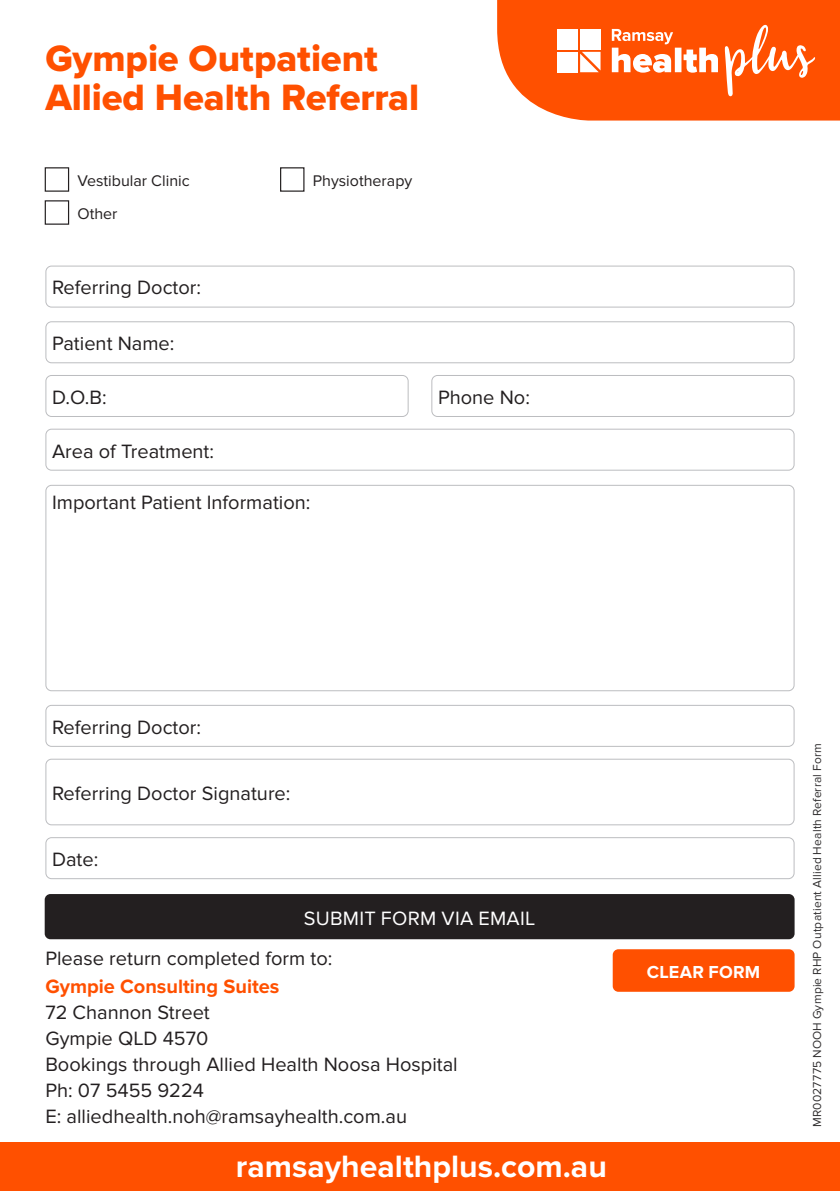
<style>
.page{position:relative;width:840px;height:1191px;background:#fff}
.page>*{position:absolute;margin:0;border:0;box-sizing:border-box;transform-origin:0 0}
.t1{font:38px/39.2px "Proxima Nova Extrabld";color:#ff5000}
.t2{font:700 32px "Proxima Nova";color:#fff}
.t3{font:20px/26px "Proxima Nova";color:#231f20}
.t4{font:700 20px "Proxima Nova";color:#ff5000}
.t5{font:20px "Proxima Nova";letter-spacing:.015em;color:#fff}
.t6{font:700 18px "Proxima Nova";letter-spacing:.015em;color:#fff}
.t7{font:16px "Proxima Nova";color:#231f20}
.t8{font:12px "Proxima Nova";letter-spacing:.015em;color:#312f30}
</style>
<div class="page">
<svg style="left:497px;top:0;width:342px;height:121px;background:#ff5c11"></svg>
<div style="left:557px;top:29px;width:20px;height:20px;background:#fff"></div>
<div style="left:579px;top:29px;width:21px;height:20px;background:#fff"></div>
<div style="left:557px;top:52px;width:20px;height:20px;background:#fff"></div>
<svg style="left:579px;top:52px;width:21px;height:20px"></svg>
<svg style="left:724px;top:24px;width:90px;height:72px;background:#ff7130"></svg>
<svg style="left:611px;top:29px;width:106px;height:44px"></svg>
<div style="left:45px;top:894px;width:749px;height:45px;background:#231f20;border-radius:6px"></div>
<div style="left:45px;top:321px;width:749px;height:42px;border:1px solid #bcbdc0;border-radius:6px"></div>
<div style="left:45px;top:429px;width:749px;height:42px;border:1px solid #bcbdc0;border-radius:6px"></div>
<div style="left:45px;top:705px;width:749px;height:42px;border:1px solid #bcbdc0;border-radius:6px"></div>
<div style="left:45px;top:758px;width:749px;height:67px;border:1px solid #bcbdc0;border-radius:6px"></div>
<div style="left:45px;top:837px;width:749px;height:42px;border:1px solid #bcbdc0;border-radius:6px"></div>
<div style="left:45px;top:265px;width:749px;height:42px;border:1px solid #bcbdc0;border-radius:6px"></div>
<div style="left:45px;top:485px;width:749px;height:206px;border:1px solid #bcbdc0;border-radius:6px"></div>
<div style="left:45px;top:375px;width:363px;height:42px;border:1px solid #bcbdc0;border-radius:6px"></div>
<div style="left:431px;top:375px;width:363px;height:42px;border:1px solid #bcbdc0;border-radius:6px"></div>
<div style="left:280px;top:167px;width:24px;height:25px;border:1px solid #231f20"></div>
<div style="left:45px;top:167px;width:24px;height:25px;border:1px solid #231f20"></div>
<div style="left:45px;top:200px;width:24px;height:25px;border:1px solid #231f20"></div>
<div style="left:612px;top:949px;width:182px;height:42px;background:#ff5000;border-radius:6px"></div>
<div style="left:0;top:1142px;width:839px;height:49px;background:#ff5000"></div>
<h1 class="t1" style="left:45px;top:40px;width:375px">Gympie Outpatient<br>Allied Health Referral</h1>
<p class="t7" style="left:77px;top:171px;width:114px">Vestibular Clinic</p>
<p class="t7" style="left:312px;top:171px;width:101px">Physiotherapy</p>
<p class="t7" style="left:77px;top:204px;width:42px">Other</p>
<p class="t3" style="left:52px;top:275px;width:150px">Referring Doctor:</p>
<p class="t3" style="left:52px;top:331px;width:124px">Patient Name:</p>
<p class="t3" style="left:52px;top:384px;width:56px">D.O.B:</p>
<p class="t3" style="left:438px;top:384px;width:93px">Phone No:</p>
<p class="t3" style="left:52px;top:438px;width:163px">Area of Treatment:</p>
<p class="t3" style="left:52px;top:490px;width:260px">Important Patient Information:</p>
<p class="t3" style="left:52px;top:714px;width:150px">Referring Doctor:</p>
<p class="t3" style="left:52px;top:780px;width:240px">Referring Doctor Signature:</p>
<p class="t3" style="left:52px;top:846px;width:48px">Date:</p>
<p class="t5" style="left:303px;top:906px;width:233px">SUBMIT FORM VIA EMAIL</p>
<p class="t3" style="left:45px;top:945px;width:288px">Please return completed form to:</p>
<p class="t4" style="left:45px;top:975px;width:235px">Gympie Consulting Suites</p>
<p class="t3" style="left:45px;top:999px;width:413px">72 Channon Street<br>Gympie QLD 4570<br>Bookings through Allied Health Noosa Hospital<br>Ph: 07 5455 9224<br>E: alliedhealth.noh@ramsayhealth.com.au</p>
<h2 class="t2" style="left:236px;top:1148px;width:372px">ramsayhealthplus.com.au</h2>
<p class="t6" style="left:646px;top:961px;width:115px">CLEAR FORM</p>
<p class="t8" style="left:809px;top:1127px;width:385px;rotate:-90deg">MR0027775 NOOH Gympie RHP Outpatient Allied Health Referral Form</p>
</div>
